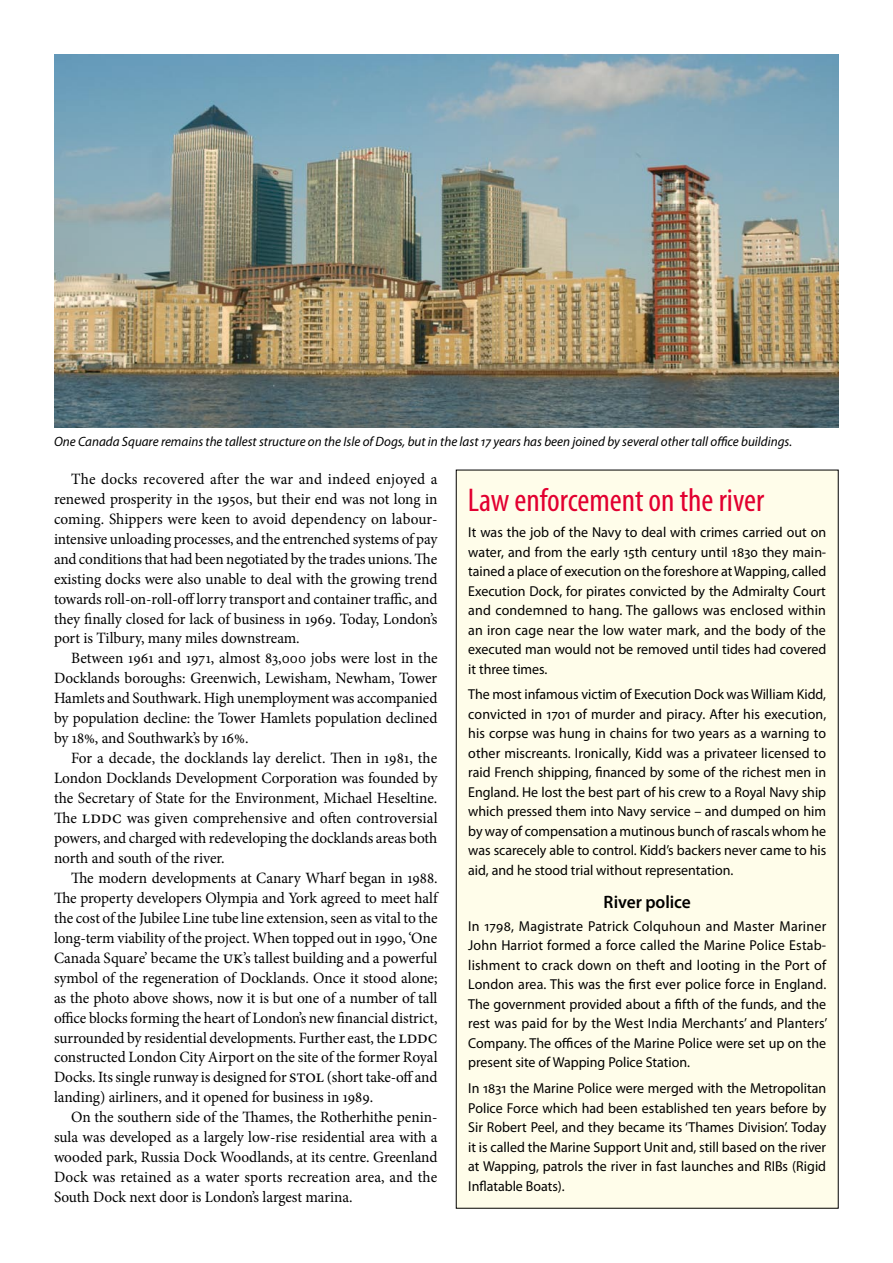
<style>
.page{position:relative;width:893px;height:1263px;background:#fff}
.page>*{position:absolute;margin:0;border:0;box-sizing:border-box;transform-origin:0 0}
.t1{font:condensed 33px "Myriad Pro";color:#e20030}
.t2{font:600 18px "Myriad Pro";letter-spacing:-.005em;color:#000}
.t3{font:15.75px/20px "Minion Pro";letter-spacing:-.005em;color:#000;text-align:justify}
.t4{font:14.4px/19.5px "Myriad Pro";color:#000;text-align:justify}
.t5{font:italic 13.5px "Myriad Pro";color:#000}
.s1{font-size:18.15px}
</style>
<div class="page">
<div style="left:456px;top:470px;width:382px;height:738px;background:#fffdea"></div>
<img style="left:54px;top:54px;width:785px;height:373px">
<p class="t5" style="left:54px;top:434px;width:740px">One Canada Square remains the tallest structure on the Isle of Dogs, but in the last 17 years has been joined by several other tall office buildings.</p>
<p class="t3" style="left:54px;top:469px;width:385px;text-indent:17px">The docks recovered after the war and indeed enjoyed a renewed prosperity in the 1950s, but their end was not long in coming. Shippers were keen to avoid dependency on labour&shy;intensive unloading processes, and the entrenched systems of pay and conditions that had been negotiated by the trades unions. The existing docks were also unable to deal with the growing trend towards roll-on-roll-off lorry transport and container traffic, and they finally closed for lack of business in 1969. Today, London’s port is Tilbury, many miles downstream.</p>
<p class="t3" style="left:54px;top:648px;width:385px;text-indent:17px">Between 1961 and 1971, almost 83,000 jobs were lost in the Docklands boroughs: Greenwich, Lewisham, Newham, Tower Hamlets and Southwark. High unemployment was accompanied by population decline: the Tower Hamlets population declined by 18%, and Southwark’s by 16%.</p>
<p class="t3" style="left:54px;top:748px;width:385px;text-indent:17px">For a decade, the docklands lay derelict. Then in 1981, the London Docklands Development Corporation was founded by the Secretary of State for the Environment, Michael Heseltine.<br>The <span class="s1">lddc</span> was given comprehensive and often controversial powers, and charged with redeveloping the docklands areas both north and south of the river.</p>
<p class="t3" style="left:54px;top:868px;width:385px;text-indent:17px">The modern developments at Canary Wharf began in 1988.<br>The property developers Olympia and York agreed to meet half the cost of the Jubilee Line tube line extension, seen as vital to the long-term viability of the project. When topped out in 1990, ‘One Canada Square’ became the <span class="s1">uk</span>’s tallest building and a powerful symbol of the regeneration of Docklands. Once it stood alone; as the photo above shows, now it is but one of a number of tall office blocks forming the heart of London’s new financial district, surrounded by residential developments. Further east, the <span class="s1">lddc </span>constructed London City Airport on the site of the former Royal Docks. Its single runway is designed for <span class="s1">stol</span> (short take-off and landing) airliners, and it opened for business in 1989.</p>
<p class="t3" style="left:54px;top:1107px;width:385px;text-indent:17px">On the southern side of the Thames, the Rotherhithe penin&shy;sula was developed as a largely low-rise residential area with a wooded park, Russia Dock Woodlands, at its centre. Greenland Dock was retained as a water sports recreation area, and the South Dock next door is London’s largest marina.</p>
<h1 class="t1" style="left:468px;top:480px;width:298px">Law enforcement on the river</h1>
<p class="t4" style="left:468px;top:522px;width:360px">It was the job of the Navy to deal with crimes carried out on water, and from the early 15th century until 1830 they main&shy;tained a place of execution on the foreshore at Wapping, called Execution Dock, for pirates convicted by the Admiralty Court and condemned to hang. The gallows was enclosed within an iron cage near the low water mark, and the body of the executed man would not be removed until tides had covered it three times.</p>
<p class="t4" style="left:468px;top:685px;width:360px">The most infamous victim of Execution Dock was William Kidd, convicted in 1701 of murder and piracy. After his execution, his corpse was hung in chains for two years as a warning to other miscreants. Ironically, Kidd was a privateer licensed to raid French shipping, financed by some of the richest men in England. He lost the best part of his crew to a Royal Navy ship which pressed them into Navy service – and dumped on him by way of compensation a mutinous bunch of rascals whom he was scarecely able to control. Kidd’s backers never came to his aid, and he stood trial without representation.</p>
<p class="t2" style="left:604px;top:890px;width:89px">River police</p>
<p class="t4" style="left:468px;top:916px;width:361px">In 1798, Magistrate Patrick Colquhoun and Master Mariner John Harriot formed a force called the Marine Police Estab&shy;lishment to crack down on theft and looting in the Port of London area. This was the first ever police force in England.<br>The government provided about a fifth of the funds, and the rest was paid for by the West India Merchants’ and Planters’ Company. The offices of the Marine Police were set up on the present site of Wapping Police Station.</p>
<p class="t4" style="left:468px;top:1078px;width:360px">In 1831 the Marine Police were merged with the Metropolitan Police Force which had been established ten years before by Sir Robert Peel, and they became its ‘Thames Division’. Today it is called the Marine Support Unit and, still based on the river at Wapping, patrols the river in fast launches and RIBs (Rigid Inflatable Boats).</p>
</div>
